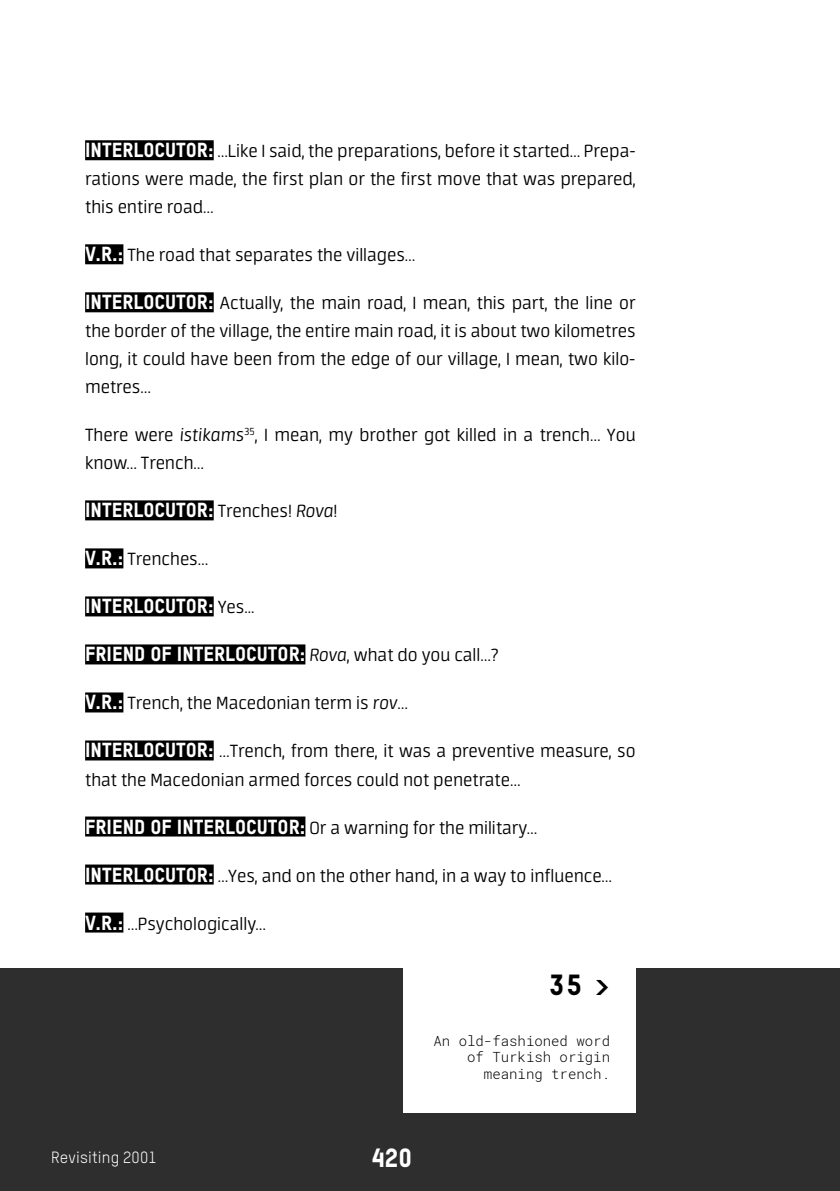
<style>
.page{position:relative;width:840px;height:1191px;background:#fff}
.page>*{position:absolute;margin:0;border:0;box-sizing:border-box;transform-origin:0 0}
.t1{font:28.6px "Oxfam TSTARPRO Headline";color:#000}
.t2{font:26px "Oxfam TSTARPRO Headline";color:#fff}
.t3{font:300 20px/28px "Neuron";color:#000;text-align:justify}
.t4{font:20px "Oxfam TSTARPRO Headline";color:#fff}
.t5{font:16px "Oxfam TSTARPRO";letter-spacing:.01em;color:#fff}
.t6{font:300 14px/16.8px "Roboto Mono";color:#000;text-align:right}
.s1{font-family:"Oxfam TSTARPRO Headline";font-weight:400;color:#fff}
.s2{font-style:italic}
.s3{font-family:"Neuron";font-weight:300;color:#000}
.s4{font-family:"Neuron";font-weight:300;font-style:italic;color:#000}
</style>
<div class="page">
<div style="left:0;top:1132px;width:839px;height:59px;background:#2e2e2f"></div>
<div style="left:85px;top:140px;width:128px;height:20px;background:#000"></div>
<div style="left:85px;top:244px;width:38px;height:20px;background:#000"></div>
<div style="left:85px;top:292px;width:128px;height:20px;background:#000"></div>
<div style="left:85px;top:500px;width:128px;height:20px;background:#000"></div>
<div style="left:85px;top:548px;width:38px;height:20px;background:#000"></div>
<div style="left:85px;top:596px;width:128px;height:20px;background:#000"></div>
<div style="left:85px;top:644px;width:220px;height:20px;background:#000"></div>
<div style="left:85px;top:692px;width:38px;height:20px;background:#000"></div>
<div style="left:85px;top:740px;width:128px;height:20px;background:#000"></div>
<div style="left:85px;top:816px;width:220px;height:20px;background:#000"></div>
<div style="left:85px;top:864px;width:128px;height:20px;background:#000"></div>
<div style="left:85px;top:912px;width:38px;height:20px;background:#000"></div>
<div style="left:0;top:968px;width:839px;height:164px;background:#2e2e2f"></div>
<div style="left:403px;top:948px;width:232px;height:165px;background:#fff"></div>
<p class="t3" style="left:85px;top:137px;width:551px"><span class="s1">INTERLOCUTOR:</span> …Like I said, the preparations, before it started… Prepa&shy;rations were made, the first plan or the first move that was prepared, this entire road…</p>
<p class="t3" style="left:85px;top:241px;width:331px"><span class="s1">V.R.:</span> The road that separates the villages…</p>
<p class="t3" style="left:85px;top:289px;width:551px"><span class="s1">INTERLOCUTOR:</span> Actually, the main road, I mean, this part, the line or the border of the village, the entire main road, it is about two kilometres long, it could have been from the edge of our village, I mean, two kilo&shy;metres…</p>
<p class="t3" style="left:85px;top:421px;width:551px">There were <span class="s2">istikams</span><sup>35</sup>, I mean, my brother got killed in a trench… You know… Trench…</p>
<p class="t4" style="left:85px;top:498px;width:254px">INTERLOCUTOR: <span class="s3">Trenches!</span> <span class="s4">Rova</span><span class="s3">!</span></p>
<p class="t3" style="left:85px;top:545px;width:125px"><span class="s1">V.R.:</span> Trenches…</p>
<p class="t4" style="left:85px;top:594px;width:170px">INTERLOCUTOR: <span class="s3">Yes...</span></p>
<p class="t4" style="left:85px;top:642px;width:414px">FRIEND OF INTERLOCUTOR: <span class="s4">Rova</span><span class="s3">, what do you call…?</span></p>
<p class="t3" style="left:85px;top:689px;width:324px"><span class="s1">V.R.:</span> Trench, the Macedonian term is <span class="s2">rov</span>…</p>
<p class="t3" style="left:85px;top:737px;width:551px"><span class="s1">INTERLOCUTOR:</span> …Trench, from there, it was a preventive measure, so that the Macedonian armed forces could not penetrate…</p>
<p class="t3" style="left:85px;top:813px;width:453px"><span class="s1">FRIEND OF INTERLOCUTOR:</span> Or a warning for the military…</p>
<p class="t3" style="left:85px;top:861px;width:528px"><span class="s1">INTERLOCUTOR:</span> …Yes, and on the other hand, in a way to influence…</p>
<p class="t3" style="left:85px;top:909px;width:182px"><span class="s1">V.R.:</span> …Psychologically…</p>
<h1 class="t1" style="left:549px;top:966px;width:62px">35 &gt;</h1>
<p class="t6" style="left:433px;top:1031px;width:178px">An old-fashioned word of Turkish origin meaning trench.</p>
<p class="t5" style="left:51px;top:1147px;width:107px">Revisiting 2001</p>
<h2 class="t2" style="left:371px;top:1141px;width:42px">420</h2>
</div>
